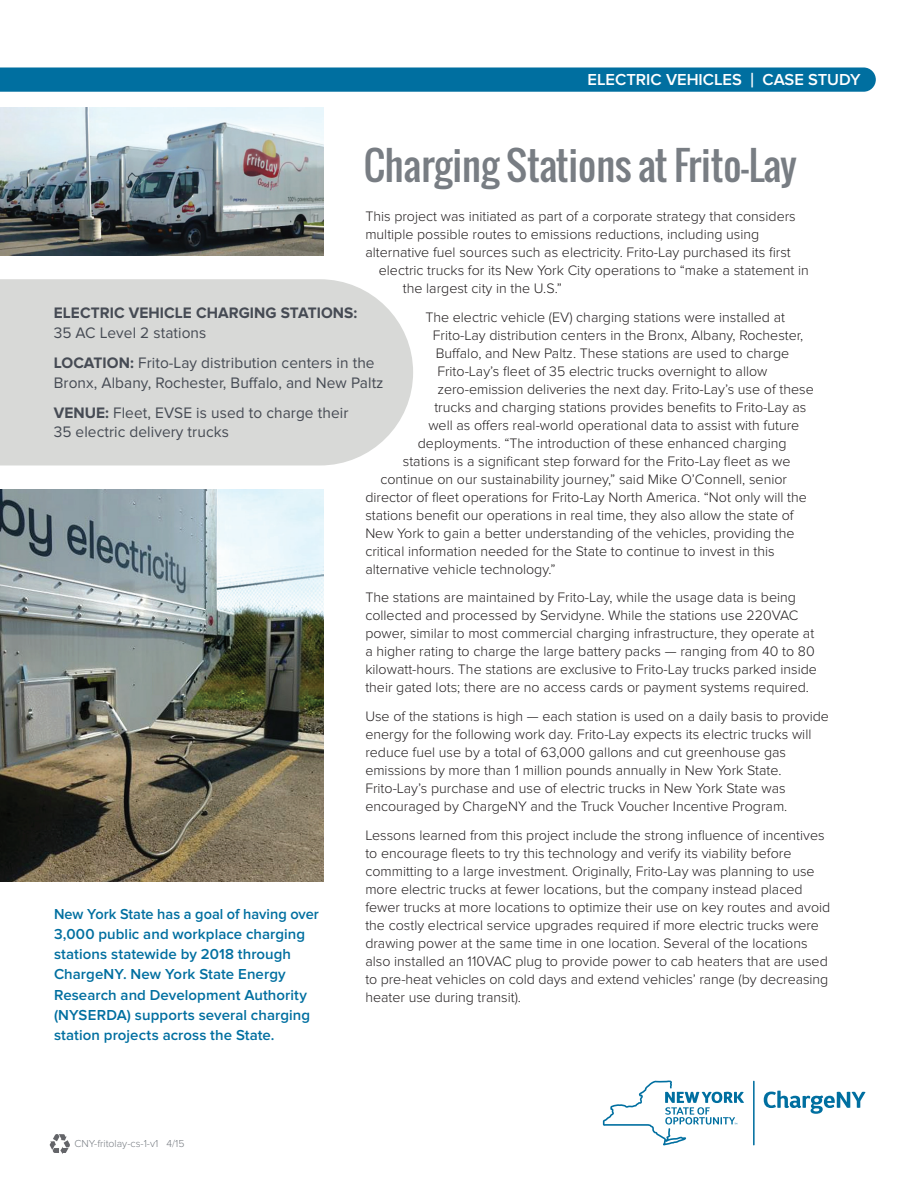
<style>
.page{position:relative;width:918px;height:1188px;background:#fff}
.page>*{position:absolute;margin:0;border:0;box-sizing:border-box;transform-origin:0 0}
.t1{font:39px "Oswald";color:#787d83}
.t2{font:600 16.5px "Proxima Nova";color:#fff}
.t3{font:15.75px/19.5px "Proxima Nova";letter-spacing:.005em;color:#464b54}
.t4{font:700 15.75px/19.5px "Proxima Nova";letter-spacing:.005em;color:#464b54}
.t5{font:600 15px/20.2px "Proxima Nova";letter-spacing:.005em;color:#006fa0}
.t6{font:300 14.25px/18px "Proxima Nova";color:#231f20}
.t7{font:300 10.5px "Proxima Nova";color:#787d83}
.s1{font-weight:700;font-size:20.7px}
.s2{font-weight:400}
.s3{font-weight:700}
</style>
<div class="page">
<svg style="left:0;top:67px;width:876px;height:25px;background:#0873a3"></svg>
<img style="left:0;top:108px;width:324px;height:148px">
<div style="left:0;top:279px;width:413px;height:186px;background:#d8d9d7"></div>
<img style="left:0;top:490px;width:324px;height:392px">
<hr style="left:753px;top:1081px;width:2px;height:64px;background:#006fa0">
<svg style="left:603px;top:1081px;width:141px;height:64px"></svg>
<svg style="left:764px;top:1091px;width:101px;height:23px"></svg>
<svg style="left:50px;top:1134px;width:20px;height:20px"></svg>
<p class="t2" style="left:588px;top:70px;width:275px">ELECTRIC VEHICLES <span class="s1">|</span> CASE STUDY</p>
<p class="t1" style="left:364px;top:136px;width:434px">Charging Stations at Frito-Lay</p>
<p class="t6" style="left:365px;top:207px;width:432px">This project was initiated as part of a corporate strategy that considers multiple possible routes to emissions reductions, including using alternative fuel sources such as electricity. Frito-Lay purchased its first</p>
<p class="t6" style="left:403px;top:261px;width:408px;text-indent:-24px">electric trucks for its New York City operations to “make a statement in the largest city in the U.S.”</p>
<p class="t6" style="left:433px;top:308px;width:372px;text-indent:-7px">The electric vehicle (EV) charging stations were installed at<br>Frito-Lay distribution centers in the Bronx, Albany, Rochester,<br>Buffalo, and New Paltz. These stations are used to charge</p>
<p class="t6" style="left:437px;top:362px;width:378px">Frito-Lay’s fleet of 35 electric trucks overnight to allow zero-emission deliveries the next day. Frito-Lay’s use of these</p>
<p class="t6" style="left:434px;top:398px;width:374px">trucks and charging stations provides benefits to Frito-Lay as</p>
<p class="t6" style="left:428px;top:416px;width:372px">well as offers real-world operational data to assist with future</p>
<p class="t6" style="left:418px;top:434px;width:370px">deployments. “The introduction of these enhanced charging</p>
<p class="t6" style="left:403px;top:452px;width:389px">stations is a significant step forward for the Frito-Lay fleet as we</p>
<p class="t6" style="left:365px;top:470px;width:443px;text-indent:15px">continue on our sustainability journey,” said Mike O’Connell, senior director of fleet operations for Frito-Lay North America. “Not only will the stations benefit our operations in real time, they also allow the state of New York to gain a better understanding of the vehicles, providing the critical information needed for the State to continue to invest in this alternative vehicle technology.”</p>
<p class="t6" style="left:365px;top:589px;width:453px">The stations are maintained by Frito-Lay, while the usage data is being collected and processed by Servidyne. While the stations use 220VAC power, similar to most commercial charging infrastructure, they operate at a higher rating to charge the large battery packs — ranging from 40 to 80 kilowatt-hours. The stations are exclusive to Frito-Lay trucks parked inside their gated lots; there are no access cards or payment systems required.</p>
<p class="t6" style="left:365px;top:708px;width:465px">Use of the stations is high — each station is used on a daily basis to provide energy for the following work day. Frito-Lay expects its electric trucks will reduce fuel use by a total of 63,000 gallons and cut greenhouse gas emissions by more than 1 million pounds annually in New York State.<br>Frito-Lay’s purchase and use of electric trucks in New York State was encouraged by ChargeNY and the Truck Voucher Incentive Program.</p>
<p class="t6" style="left:365px;top:826px;width:467px">Lessons learned from this project include the strong influence of incentives to encourage fleets to try this technology and verify its viability before committing to a large investment. Originally, Frito-Lay was planning to use more electric trucks at fewer locations, but the company instead placed fewer trucks at more locations to optimize their use on key routes and avoid the costly electrical service upgrades required if more electric trucks were drawing power at the same time in one location. Several of the locations also installed an 110VAC plug to provide power to cab heaters that are used to pre-heat vehicles on cold days and extend vehicles’ range (by decreasing heater use during transit).</p>
<p class="t4" style="left:54px;top:304px;width:305px">ELECTRIC VEHICLE CHARGING STATIONS:<br><span class="s2">35 AC Level 2 stations</span></p>
<p class="t3" style="left:54px;top:353px;width:331px"><span class="s3">LOCATION:</span> Frito-Lay distribution centers in the<br>Bronx, Albany, Rochester, Buffalo, and New Paltz</p>
<p class="t3" style="left:54px;top:403px;width:296px"><span class="s3">VENUE:</span> Fleet, EVSE is used to charge their<br>35 electric delivery trucks</p>
<p class="t5" style="left:54px;top:904px;width:266px">New York State has a goal of having over 3,000 public and workplace charging stations statewide by 2018 through ChargeNY. New York State Energy Research and Development Authority (NYSERDA) supports several charging station projects across the State.</p>
<p class="t7" style="left:75px;top:1138px;width:111px">CNY-fritolay-cs-1-v1 4/15</p>
</div>
